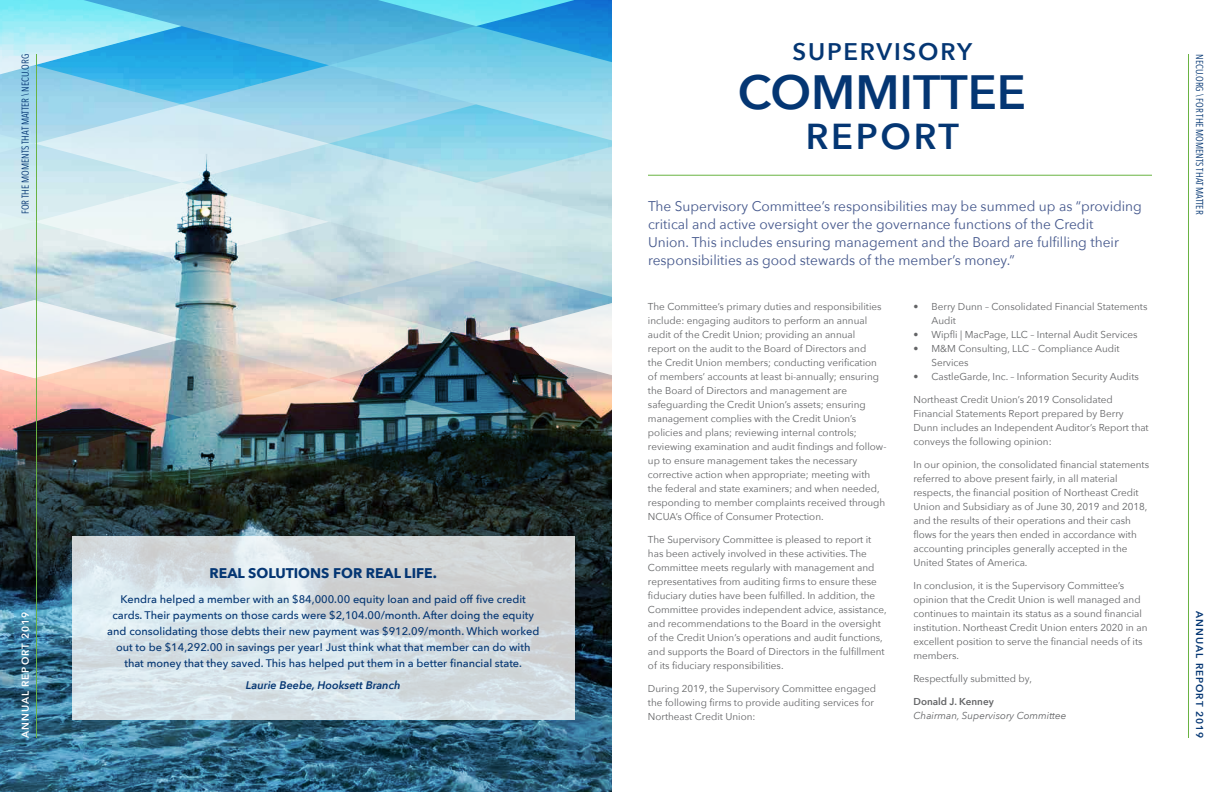
<style>
.page{position:relative;width:1224px;height:792px;background:#fff}
.page>*{position:absolute;margin:0;border:0;box-sizing:border-box;transform-origin:0 0}
.t1{font:600 48px "Avenir Next";color:#043673}
.t2{font:600 36px "Avenir Next";letter-spacing:.075em;color:#043673}
.t3{font:600 24px "Avenir Next";letter-spacing:.075em;color:#043673}
.t4{font:14px/18px "Avenir Next";color:#43568b}
.t5{font:700 14px "Avenir Next";color:#043673}
.t6{font:500 11px/16px "Avenir Next";color:#043673;text-align:center}
.t7{font:italic 600 11px "Avenir Next";color:#043673}
.t8{font:10px/14px "Avenir Next";color:#636466}
.t9{font:10px "Avenir Next Condensed";color:#043673}
.t10{font:italic 10px "Avenir Next";color:#636466}
.t11{font:600 10px "Avenir Next";letter-spacing:.1em;color:#fff}
.t12{font:600 10px "Avenir Next";letter-spacing:.1em;color:#043673}
.t13{font:600 10px "Avenir Next";color:#636466}
</style>
<div class="page">
<svg style="left:0;top:496px;width:612px;height:296px;background:#295164"></svg>
<img style="left:0;top:0;width:612px;height:496px">
<svg style="left:72px;top:537px;width:503px;height:183px;background:#d5dde1"></svg>
<hr style="left:36px;top:54px;width:1px;height:684px;background:#69b342">
<hr style="left:1188px;top:54px;width:1px;height:684px;background:#69b342">
<hr style="left:648px;top:175px;width:504px;height:1px;background:#69b342">
<h3 class="t3" style="left:793px;top:31px;width:181px">SUPERVISORY</h3>
<h1 class="t1" style="left:738px;top:51px;width:290px">COMMITTEE</h1>
<h2 class="t2" style="left:806px;top:106px;width:155px">REPORT</h2>
<p class="t9" style="left:17px;top:214px;width:162px;rotate:-90deg">FOR THE MOMENTS THAT MATTER \ NECU.ORG</p>
<p class="t9" style="left:1208px;top:54px;width:162px;rotate:90deg">NECU.ORG \ FOR THE MOMENTS THAT MATTER</p>
<p class="t4" style="left:648px;top:196px;width:495px">The Supervisory Committee’s responsibilities may be summed up as “providing critical and active oversight over the governance functions of the Credit<br>Union. This includes ensuring management and the Board are fulfilling their responsibilities as good stewards of the member’s money.”</p>
<p class="t11" style="left:17px;top:738px;width:128px;rotate:-90deg">ANNUAL REPORT 2019</p>
<h3 class="t5" style="left:210px;top:561px;width:229px">REAL SOLUTIONS FOR REAL LIFE.</h3>
<p class="t6" style="left:107px;top:591px;width:434px">Kendra helped a member with an $84,000.00 equity loan and paid off five credit cards. Their payments on those cards were $2,104.00/month. After doing the equity and consolidating those debts their new payment was $912.09/month. Which worked out to be $14,292.00 in savings per year! Just think what that member can do with that money that they saved. This has helped put them in a better financial state.</p>
<p class="t7" style="left:246px;top:676px;width:156px">Laurie Beebe, Hooksett Branch</p>
<p class="t8" style="left:648px;top:299px;width:240px">The Committee’s primary duties and responsibilities include: engaging auditors to perform an annual audit of the Credit Union; providing an annual<br>report on the audit to the Board of Directors and<br>the Credit Union members; conducting verification of members’ accounts at least bi-annually; ensuring the Board of Directors and management are safeguarding the Credit Union’s assets; ensuring management complies with the Credit Union’s policies and plans; reviewing internal controls; reviewing examination and audit findings and follow&shy;up to ensure management takes the necessary corrective action when appropriate; meeting with the federal and state examiners; and when needed, responding to member complaints received through NCUA’s Office of Consumer Protection.</p>
<p class="t8" style="left:648px;top:532px;width:240px">The Supervisory Committee is pleased to report it has been actively involved in these activities. The Committee meets regularly with management and representatives from auditing firms to ensure these fiduciary duties have been fulfilled. In addition, the Committee provides independent advice, assistance, and recommendations to the Board in the oversight of the Credit Union’s operations and audit functions, and supports the Board of Directors in the fulfillment of its fiduciary responsibilities.</p>
<p class="t8" style="left:648px;top:681px;width:230px">During 2019, the Supervisory Committee engaged the following firms to provide auditing services for<br>Northeast Credit Union:</p>
<p class="t8" style="left:931px;top:299px;width:218px;text-indent:-18px">• Berry Dunn – Consolidated Financial Statements<br>Audit</p>
<p class="t8" style="left:913px;top:327px;width:226px">• Wipfli | MacPage, LLC – Internal Audit Services</p>
<p class="t8" style="left:931px;top:341px;width:190px;text-indent:-18px">• M&amp;M Consulting, LLC – Compliance Audit<br>Services</p>
<p class="t8" style="left:913px;top:369px;width:227px">• CastleGarde, Inc. – Information Security Audits</p>
<p class="t8" style="left:913px;top:392px;width:237px">Northeast Credit Union’s 2019 Consolidated Financial Statements Report prepared by Berry Dunn includes an Independent Auditor’s Report that conveys the following opinion:</p>
<p class="t8" style="left:913px;top:457px;width:237px">In our opinion, the consolidated financial statements referred to above present fairly, in all material respects, the financial position of Northeast Credit Union and Subsidiary as of June 30, 2019 and 2018, and the results of their operations and their cash flows for the years then ended in accordance with accounting principles generally accepted in the United States of America.</p>
<p class="t8" style="left:913px;top:578px;width:236px">In conclusion, it is the Supervisory Committee’s opinion that the Credit Union is well managed and continues to maintain its status as a sound financial institution. Northeast Credit Union enters 2020 in an excellent position to serve the financial needs of its members.</p>
<p class="t8" style="left:913px;top:671px;width:120px">Respectfully submitted by,</p>
<p class="t13" style="left:913px;top:692px;width:82px">Donald J. Kenney</p>
<p class="t10" style="left:913px;top:707px;width:155px">Chairman, Supervisory Committee</p>
<p class="t12" style="left:1208px;top:611px;width:128px;rotate:90deg">ANNUAL REPORT 2019</p>
</div>
